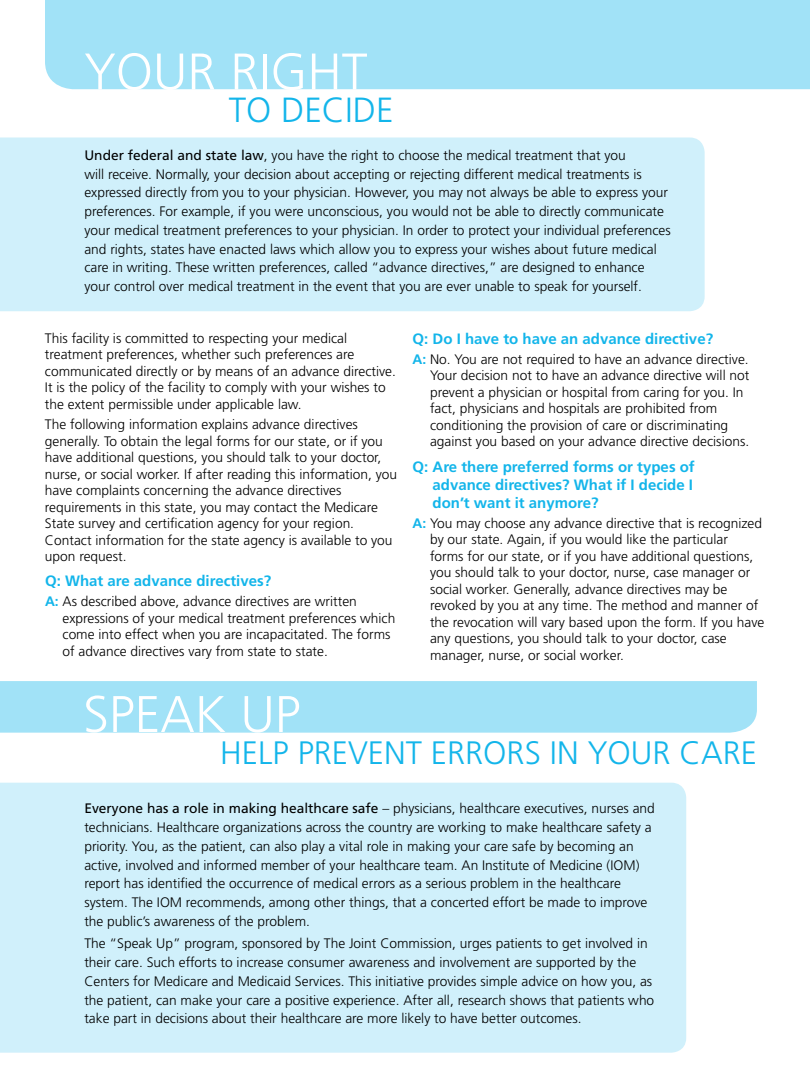
<style>
.page{position:relative;width:810px;height:1080px;background:#fff}
.page>*{position:absolute;margin:0;border:0;box-sizing:border-box;transform-origin:0 0}
.t1{font:300 51.5px "Frutiger";color:#fff}
.t2{font:300 34.88px "Frutiger";color:#13b5ea}
.t3{font:300 32.38px "Frutiger";color:#13b5ea}
.t4{font:700 15px/18px "Frutiger";color:#13b5ea;text-align:justify}
.t5{font:300 13.75px/16.5px "Frutiger";color:#000}
.s1{font-weight:400}
.s2{font-weight:700;color:#13b5ea}
</style>
<div class="page">
<div style="left:0;top:783px;width:686px;height:270px;background:#d0f0fb"></div>
<div style="left:0;top:138px;width:705px;height:173px;background:#d0f0fb"></div>
<div style="left:45px;top:0;width:765px;height:89px;background:#a1e2f7"></div>
<div style="left:0;top:681px;width:757px;height:52px;background:#a1e2f7"></div>
<h1 class="t1" style="left:45px;top:38px;width:285px">YOUR IGHT</h1>
<h1 class="t1" style="left:84px;top:43px;width:285px">YOUR RIGHT</h1>
<h2 class="t2" style="left:229px;top:90px;width:166px">TO DECIDE</h2>
<p class="t5" style="left:84px;top:146px;width:588px;line-height:18.8px"><span class="s1">Under federal and state law</span>, you have the right to choose the medical treatment that you<br>will receive. Normally, your decision about accepting or rejecting different medical treatments is expressed directly from you to your physician. However, you may not always be able to express your preferences. For example, if you were unconscious, you would not be able to directly communicate your medical treatment preferences to your physician. In order to protect your individual preferences and rights, states have enacted laws which allow you to express your wishes about future medical care in writing. These written preferences, called “advance directives,” are designed to enhance your control over medical treatment in the event that you are ever unable to speak for yourself.</p>
<p class="t5" style="left:45px;top:330px;width:352px">This facility is committed to respecting your medical treatment preferences, whether such preferences are communicated directly or by means of an advance directive.<br>It is the policy of the facility to comply with your wishes to the extent permissible under applicable law.</p>
<p class="t5" style="left:45px;top:416px;width:354px">The following information explains advance directives generally. To obtain the legal forms for our state, or if you have additional questions, you should talk to your doctor, nurse, or social worker. If after reading this information, you have complaints concerning the advance directives requirements in this state, you may contact the Medicare State survey and certification agency for your region.<br>Contact information for the state agency is available to you upon request.</p>
<p class="t4" style="left:45px;top:572px;width:228px">Q: What are advance directives?</p>
<p class="t5" style="left:63px;top:593px;width:334px;text-indent:-18px"><span class="s2">A:</span> As described above, advance directives are written expressions of your medical treatment preferences which come into effect when you are incapacitated. The forms of advance directives vary from state to state.</p>
<p class="t4" style="left:412px;top:329px;width:302px">Q: Do I have to have an advance directive?</p>
<p class="t5" style="left:430px;top:351px;width:321px;text-indent:-18px"><span class="s2">A:</span> No. You are not required to have an advance directive.<br>Your decision not to have an advance directive will not prevent a physician or hospital from caring for you. In fact, physicians and hospitals are prohibited from conditioning the provision of care or discriminating against you based on your advance directive decisions.</p>
<p class="t4" style="left:433px;top:457px;width:264px;text-indent:-20px">Q: Are there preferred forms or types of advance directives? What if I decide I don’t want it anymore?</p>
<p class="t5" style="left:430px;top:515px;width:336px;text-indent:-18px"><span class="s2">A:</span> You may choose any advance directive that is recognized by our state. Again, if you would like the particular forms for our state, or if you have additional questions, you should talk to your doctor, nurse, case manager or social worker. Generally, advance directives may be revoked by you at any time. The method and manner of the revocation will vary based upon the form. If you have any questions, you should talk to your doctor, case manager, nurse, or social worker.</p>
<h1 class="t1" style="left:83px;top:685px;width:219px">SPEAK UP</h1>
<h3 class="t3" style="left:220px;top:734px;width:538px">HELP PREVENT ERRORS IN YOUR CARE</h3>
<p class="t5" style="left:84px;top:799px;width:572px;line-height:18.8px"><span class="s1">Everyone has a role in making healthcare safe</span> – physicians, healthcare executives, nurses and technicians. Healthcare organizations across the country are working to make healthcare safety a priority. You, as the patient, can also play a vital role in making your care safe by becoming an active, involved and informed member of your healthcare team. An Institute of Medicine (IOM) report has identified the occurrence of medical errors as a serious problem in the healthcare system. The IOM recommends, among other things, that a concerted effort be made to improve the public’s awareness of the problem.</p>
<p class="t5" style="left:84px;top:934px;width:571px;line-height:18.8px">The “Speak Up” program, sponsored by The Joint Commission, urges patients to get involved in their care. Such efforts to increase consumer awareness and involvement are supported by the Centers for Medicare and Medicaid Services. This initiative provides simple advice on how you, as the patient, can make your care a positive experience. After all, research shows that patients who take part in decisions about their healthcare are more likely to have better outcomes.</p>
</div>
